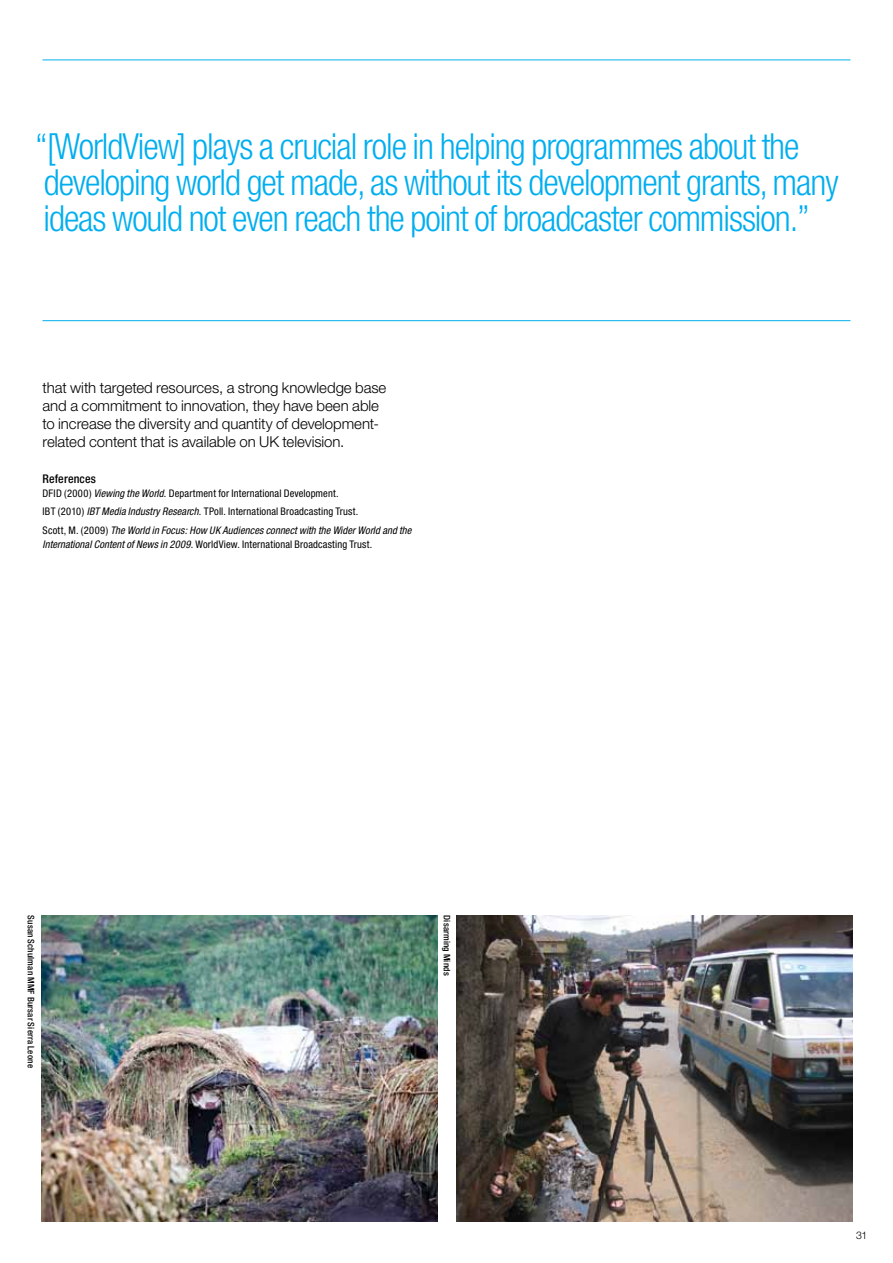
<style>
.page{position:relative;width:893px;height:1263px;background:#fff}
.page>*{position:absolute;margin:0;border:0;box-sizing:border-box;transform-origin:0 0}
.t1{font:300 condensed 36px/36px "Helvetica Neue";letter-spacing:-.03em;color:#00aeef}
.t2{font:300 15px/18px "Helvetica Neue";letter-spacing:-.005em;color:#000}
.t3{font:500 condensed 12px "Helvetica Neue";color:#000}
.t4{font:condensed 10.5px/18.8px "Helvetica Neue";letter-spacing:.015em;color:#000}
.t5{font:300 10.5px "Helvetica Neue";color:#000}
.t6{font:500 condensed 9px "Helvetica Neue";letter-spacing:.02em;color:#000}
.s1{font-style:italic}
</style>
<div class="page">
<hr style="left:43px;top:320px;width:807px;height:1px;background:#00aeef">
<hr style="left:43px;top:60px;width:807px;height:1px;background:#00aeef">
<img style="left:42px;top:915px;width:396px;height:306px">
<img style="left:456px;top:915px;width:396px;height:306px">
<h1 class="t1" style="left:35px;top:128px;width:805px">“[WorldView] plays a crucial role in helping programmes about the developing world get made, as without its development grants, many ideas would not even reach the point of broadcaster commission.”</h1>
<h2 class="t2" style="left:43px;top:378px;width:345px">that with targeted resources, a strong knowledge base and a commitment to innovation, they have been able to increase the diversity and quantity of development&shy;related content that is available on UK television.</h2>
<p class="t3" style="left:43px;top:472px;width:55px">References</p>
<p class="t4" style="left:43px;top:483px;width:6px">DFID</p>
<p class="t4" style="left:43px;top:483px;width:371px;text-indent:22px">(2000) <span class="s1">Viewing the World</span>. Department for International Development.<br>IBT (2010) <span class="s1">IBT Media Industry Research</span>. TPoll. International Broadcasting Trust.<br>Scott, M. (2009) <span class="s1">The World in Focus: How UK Audiences connect with the Wider World and the</span></p>
<p class="t4" style="left:43px;top:534px;width:331px"><span class="s1">International Content of News in 2009</span>. WorldView. International Broadcasting Trust.</p>
<p class="t6" style="left:36px;top:915px;width:154px;rotate:90deg">Susan Schulman MMF Bursar Sierra Leone</p>
<p class="t6" style="left:452px;top:915px;width:62px;rotate:90deg">Disarming Minds</p>
<p class="t5" style="left:856px;top:1229px;width:13px">31</p>
</div>
